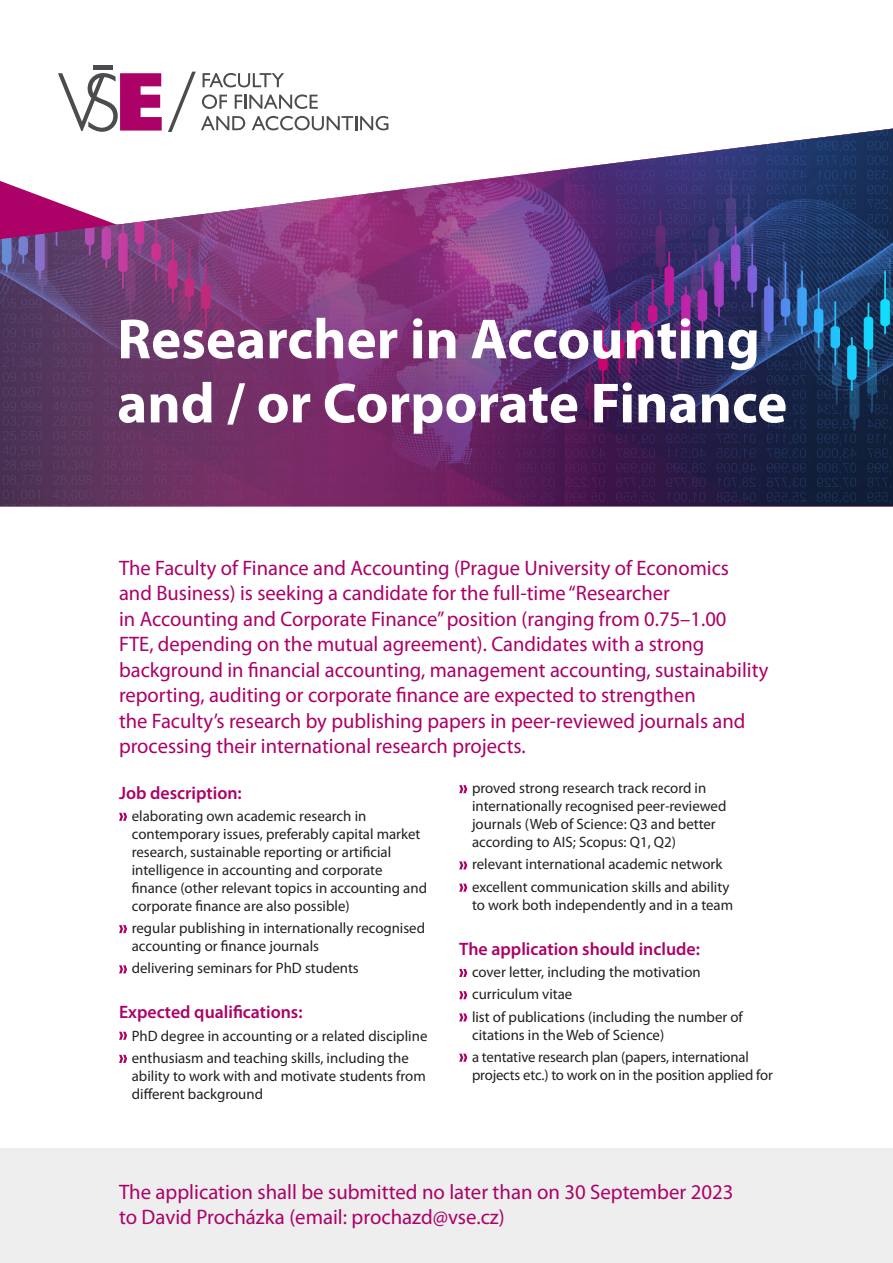
<style>
.page{position:relative;width:893px;height:1263px;background:#fff}
.page>*{position:absolute;margin:0;border:0;box-sizing:border-box;transform-origin:0 0}
.t1{font:700 57px/64.1px "Myriad Pro";color:#fff}
.t2{font:21px/25.5px "Myriad Pro";color:#ac0167}
.t3{font:600 18px "Myriad Pro";color:#ac0167}
.t4{font:15px/18px "Myriad Pro";color:#231f20}
</style>
<div class="page">
<svg style="left:58px;top:73px;width:104px;height:53px"></svg>
<hr style="left:93px;top:66px;width:20px;height:4px;background:#4b4c4d">
<svg style="left:170px;top:72px;width:218px;height:54px"></svg>
<div style="left:0;top:1149px;width:893px;height:114px;background:#eeeeef"></div>
<svg style="left:547px;top:128px;width:346px;height:378px;background:#3e3a6d"></svg>
<img style="left:0;top:126px;width:547px;height:380px">
<svg style="left:119px;top:813px;width:8px;height:8px"></svg>
<svg style="left:119px;top:925px;width:8px;height:8px"></svg>
<svg style="left:119px;top:965px;width:8px;height:8px"></svg>
<svg style="left:119px;top:1032px;width:8px;height:8px"></svg>
<svg style="left:119px;top:1055px;width:8px;height:8px"></svg>
<svg style="left:459px;top:785px;width:8px;height:8px"></svg>
<svg style="left:459px;top:861px;width:8px;height:8px"></svg>
<svg style="left:459px;top:884px;width:8px;height:8px"></svg>
<svg style="left:459px;top:969px;width:8px;height:8px"></svg>
<svg style="left:459px;top:991px;width:8px;height:8px"></svg>
<svg style="left:459px;top:1013px;width:8px;height:8px"></svg>
<svg style="left:459px;top:1054px;width:8px;height:8px"></svg>
<h1 class="t1" style="left:117px;top:305px;width:672px">Researcher in Accounting and / or Corporate Finance</h1>
<p class="t2" style="left:119px;top:555px;width:651px">The Faculty of Finance and Accounting (Prague University of Economics<br>and Business) is seeking a candidate for the full-time “Researcher<br>in Accounting and Corporate Finance” position (ranging from 0.75–1.00<br>FTE, depending on the mutual agreement). Candidates with a strong background in financial accounting, management accounting, sustainability reporting, auditing or corporate finance are expected to strengthen<br>the Faculty’s research by publishing papers in peer-reviewed journals and processing their international research projects.</p>
<p class="t3" style="left:119px;top:781px;width:124px">Job description:</p>
<p class="t4" style="left:132px;top:807px;width:297px">elaborating own academic research in contemporary issues, preferably capital market research, sustainable reporting or artificial intelligence in accounting and corporate finance (other relevant topics in accounting and corporate finance are also possible)</p>
<p class="t4" style="left:132px;top:919px;width:295px">regular publishing in internationally recognised accounting or finance journals</p>
<p class="t4" style="left:132px;top:959px;width:228px">delivering seminars for PhD students</p>
<p class="t3" style="left:119px;top:1001px;width:185px">Expected qualifications:</p>
<p class="t4" style="left:132px;top:1024px;width:297px;line-height:22.2px">PhD degree in accounting or a related discipline enthusiasm and teaching skills, including the</p>
<p class="t4" style="left:132px;top:1067px;width:295px">ability to work with and motivate students from different background</p>
<p class="t4" style="left:472px;top:779px;width:256px">proved strong research track record in internationally recognised peer-reviewed journals (Web of Science: Q3 and better according to AIS; Scopus: Q1, Q2)</p>
<p class="t4" style="left:472px;top:853px;width:259px;line-height:22.2px">relevant international academic network excellent communication skills and ability</p>
<p class="t4" style="left:472px;top:895px;width:263px">to work both independently and in a team</p>
<p class="t3" style="left:459px;top:937px;width:242px">The application should include:</p>
<p class="t4" style="left:472px;top:961px;width:272px;line-height:22.2px">cover letter, including the motivation curriculum vitae<br>list of publications (including the number of</p>
<p class="t4" style="left:472px;top:1023px;width:278px;line-height:22.2px">citations in the Web of Science)<br>a tentative research plan (papers, international</p>
<p class="t4" style="left:472px;top:1065px;width:302px">projects etc.) to work on in the position applied for</p>
<h2 class="t2" style="left:119px;top:1179px;width:616px">The application shall be submitted no later than on 30 September 2023 to David Procházka (email: prochazd@vse.cz)</h2>
</div>
